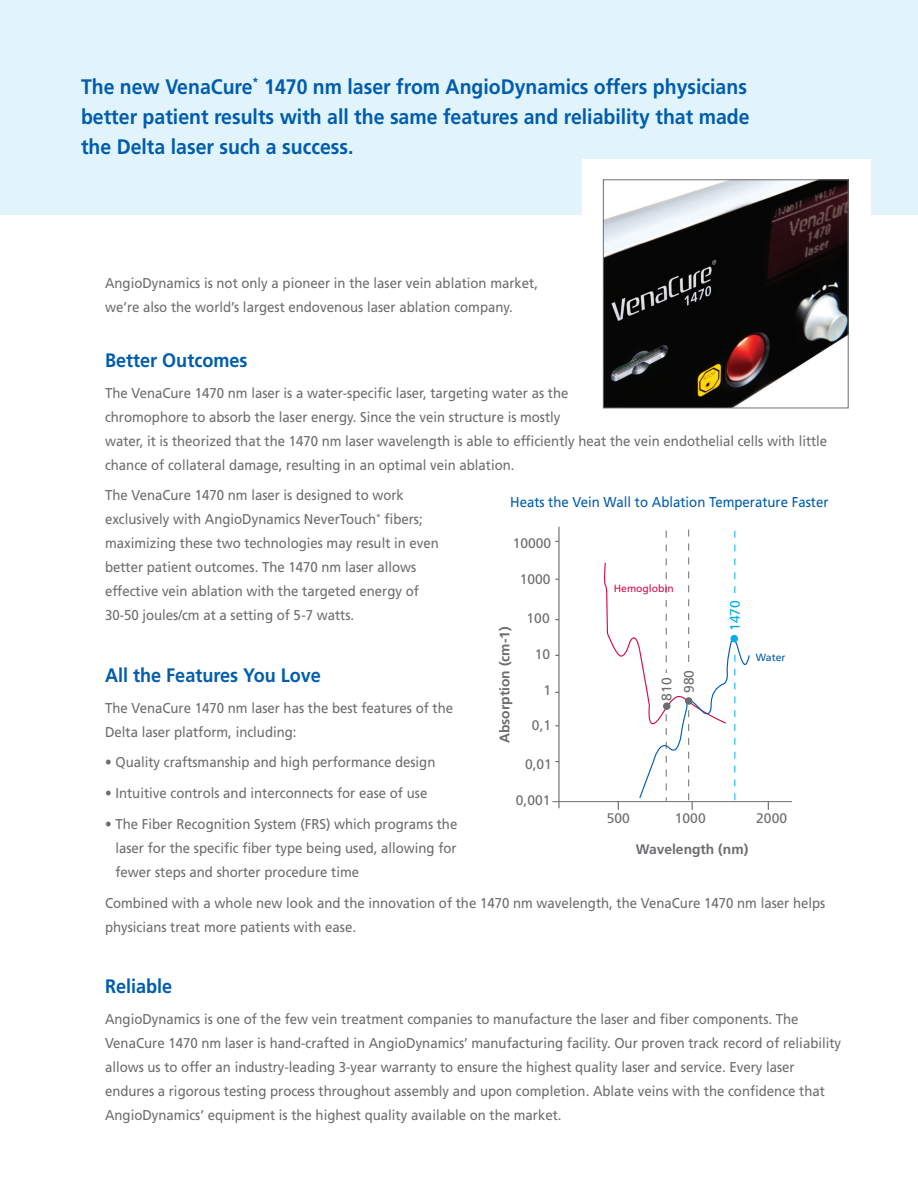
<style>
.page{position:relative;width:918px;height:1188px;background:#fff}
.page>*{position:absolute;margin:0;border:0;box-sizing:border-box;transform-origin:0 0}
.t1{font:700 21px/30px "Frutiger LT Std";color:#015dab;scale:.93 1}
.t2{font:700 19.5px "Frutiger LT Std";color:#015dab;scale:.93 1}
.t3{font:14.25px/24px "Frutiger LT Std";color:#6c6d70;scale:.93 1}
.t4{font:14.25px "Frutiger LT Std";color:#015dab;scale:.93 1}
.t5{font:13.8px "Frutiger LT Std";color:#6c6d70}
.t6{font:700 13.8px "Frutiger LT Std";color:#6c6d70}
.t7{font:13.8px "Frutiger LT Std";color:#00aeef}
.t8{font:10.35px "Frutiger LT Std";color:#d20d44}
.t9{font:10.35px "Frutiger LT Std";color:#015dab}
</style>
<div class="page">
<div style="left:0;top:0;width:918px;height:214px;background:#e1f4fc"></div>
<div style="left:582px;top:159px;width:288px;height:286px;background:#fff"></div>
<img style="left:605px;top:182px;width:241px;height:224px">
<div style="left:603px;top:180px;width:245px;height:228px;border:1px solid #6c6d70"></div>
<hr style="left:558px;top:527px;width:2px;height:281px;background:#6c6d70">
<hr style="left:552px;top:801px;width:239px;height:1px;background:#6c6d70">
<svg style="left:604px;top:530px;width:147px;height:280px"></svg>
<div style="left:731px;top:635px;width:7px;height:7px;background:#00aeef;border-radius:50%"></div>
<div style="left:685px;top:697px;width:7px;height:8px;background:#6c6d70;border-radius:50%"></div>
<div style="left:663px;top:702px;width:8px;height:8px;background:#6c6d70;border-radius:50%"></div>
<p class="t1" style="left:81px;top:72px;width:720px">The new VenaCure<sup>*</sup> 1470 nm laser from AngioDynamics offers physicians better patient results with all the same features and reliability that made the Delta laser such a success.</p>
<p class="t3" style="left:105px;top:271px;width:467px">AngioDynamics is not only a pioneer in the laser vein ablation market, we’re also the world’s largest endovenous laser ablation company.</p>
<p class="t2" style="left:105px;top:349px;width:155px">Better Outcomes</p>
<p class="t3" style="left:105px;top:381px;width:778px">The VenaCure 1470 nm laser is a water-specific laser, targeting water as the<br>chromophore to absorb the laser energy. Since the vein structure is mostly<br>water, it is theorized that the 1470 nm laser wavelength is able to efficiently heat the vein endothelial cells with little chance of collateral damage, resulting in an optimal vein ablation.</p>
<p class="t3" style="left:105px;top:484px;width:361px">The VenaCure 1470 nm laser is designed to work exclusively with AngioDynamics NeverTouch<sup>*</sup> fibers; maximizing these two technologies may result in even better patient outcomes. The 1470 nm laser allows effective vein ablation with the targeted energy of 30-50 joules/cm at a setting of 5-7 watts.</p>
<p class="t4" style="left:510px;top:494px;width:344px">Heats the Vein Wall to Ablation Temperature Faster</p>
<p class="t5" style="left:513px;top:536px;width:40px">10000</p>
<p class="t5" style="left:520px;top:572px;width:32px">1000</p>
<p class="t8" style="left:614px;top:582px;width:62px">Hemoglobin</p>
<p class="t7" style="left:727px;top:631px;width:32px;rotate:-90deg">1470</p>
<p class="t5" style="left:527px;top:610px;width:25px">100</p>
<p class="t6" style="left:496px;top:743px;width:118px;rotate:-90deg">Absorption (cm-1)</p>
<p class="t5" style="left:535px;top:646px;width:17px">10</p>
<p class="t9" style="left:756px;top:652px;width:31px">Water</p>
<p class="t2" style="left:105px;top:664px;width:234px">All the Features You Love</p>
<p class="t3" style="left:105px;top:696px;width:376px">The VenaCure 1470 nm laser has the best features of the<br>Delta laser platform, including:</p>
<p class="t3" style="left:105px;top:751px;width:357px">• Quality craftsmanship and high performance design</p>
<p class="t3" style="left:105px;top:781px;width:348px">• Intuitive controls and interconnects for ease of use</p>
<p class="t3" style="left:115px;top:812px;width:369px;text-align:justify;text-indent:-10px">• The Fiber Recognition System (FRS) which programs the laser for the specific fiber type being used, allowing for fewer steps and shorter procedure time</p>
<p class="t3" style="left:105px;top:891px;width:776px">Combined with a whole new look and the innovation of the 1470 nm wavelength, the VenaCure 1470 nm laser helps physicians treat more patients with ease.</p>
<p class="t5" style="left:681px;top:693px;width:25px;rotate:-90deg">980</p>
<p class="t5" style="left:659px;top:701px;width:25px;rotate:-90deg">810</p>
<p class="t5" style="left:544px;top:683px;width:9px">1</p>
<p class="t5" style="left:532px;top:717px;width:21px">0,1</p>
<p class="t5" style="left:525px;top:756px;width:28px">0,01</p>
<p class="t5" style="left:516px;top:792px;width:36px">0,001</p>
<p class="t5" style="left:675px;top:810px;width:32px">1000</p>
<p class="t5" style="left:756px;top:810px;width:32px">2000</p>
<p class="t5" style="left:607px;top:811px;width:25px">500</p>
<p class="t6" style="left:636px;top:841px;width:114px">Wavelength (nm)</p>
<p class="t2" style="left:105px;top:975px;width:74px">Reliable</p>
<p class="t3" style="left:105px;top:1007px;width:793px">AngioDynamics is one of the few vein treatment companies to manufacture the laser and fiber components. The VenaCure 1470 nm laser is hand-crafted in AngioDynamics’ manufacturing facility. Our proven track record of reliability allows us to offer an industry-leading 3-year warranty to ensure the highest quality laser and service. Every laser endures a rigorous testing process throughout assembly and upon completion. Ablate veins with the confidence that AngioDynamics’ equipment is the highest quality available on the market.</p>
</div>
